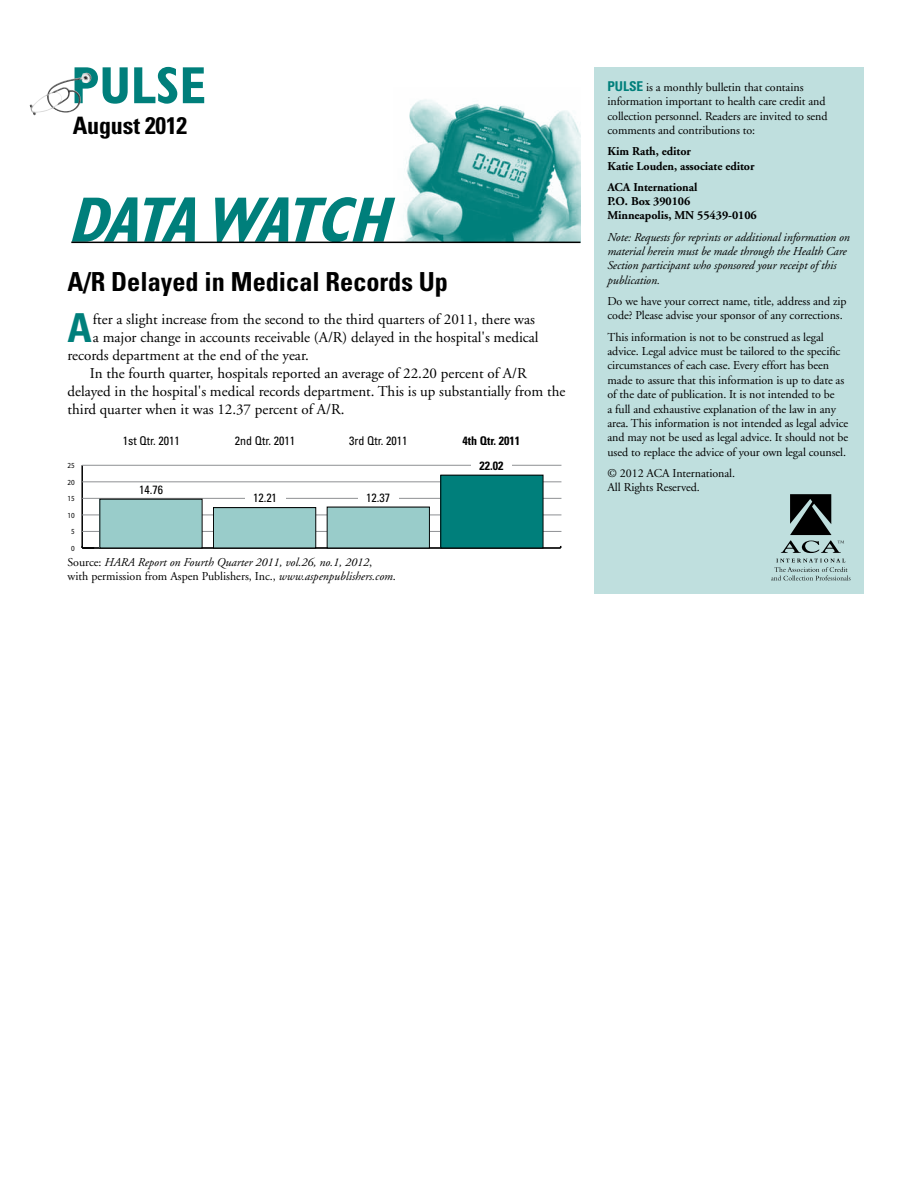
<style>
.page{position:relative;width:918px;height:1188px;background:#fff}
.page>*{position:absolute;margin:0;border:0;box-sizing:border-box;transform-origin:0 0}
.t1{font:italic 700 condensed 64.5px "Gill Sans";color:#007f7b}
.t2{font:700 condensed 52.5px "Gill Sans";color:#007f7b}
.t3{font:700 condensed 39.9px "Univers";color:#007f7b}
.t4{font:700 condensed 26.25px "Univers";color:#000}
.t5{font:700 condensed 24px "Univers";letter-spacing:-.005em;color:#000}
.t6{font:15px "Adobe Garamond";color:#000}
.t7{font:12px/14.4px "Adobe Garamond";letter-spacing:-.005em;color:#000}
.t8{font:italic 12px/14.4px "Adobe Garamond";letter-spacing:-.005em;color:#000}
.t9{font:700 12px/14.4px "Adobe Garamond";letter-spacing:-.005em;color:#000}
.t10{font:condensed 12px "Univers";color:#000}
.t11{font:700 condensed 12px "Univers";color:#000}
.t12{font:7.8px "Myriad Pro";color:#000;scale:.91 1}
.s1{font-style:normal}
.s2{font-family:"Univers";font-weight:700;font-stretch:condensed;font-size:13.5px;color:#007f7b}
</style>
<div class="page">
<img style="left:30px;top:73px;width:61px;height:42px">
<div style="left:594px;top:68px;width:270px;height:526px;background:#bfdfde"></div>
<svg style="left:781px;top:494px;width:63px;height:59px"></svg>
<svg style="left:771px;top:559px;width:79px;height:21px"></svg>
<img style="left:394px;top:99px;width:186px;height:143px">
<hr style="left:71px;top:242px;width:510px;height:1px;background:#000">
<hr style="left:82px;top:547px;width:479px;height:2px;background:#000">
<hr style="left:81px;top:465px;width:2px;height:83px;background:#000">
<hr style="left:82px;top:531px;width:479px;height:1px;background:#939598">
<hr style="left:82px;top:515px;width:479px;height:1px;background:#939598">
<hr style="left:82px;top:498px;width:479px;height:1px;background:#939598">
<hr style="left:82px;top:482px;width:479px;height:1px;background:#939598">
<hr style="left:82px;top:465px;width:479px;height:1px;background:#939598">
<div style="left:441px;top:475px;width:102px;height:73px;background:#007f7b"></div>
<div style="left:440px;top:475px;width:103px;height:73px;border:1px solid #000"></div>
<div style="left:327px;top:507px;width:102px;height:41px;background:#99ccca"></div>
<div style="left:213px;top:508px;width:103px;height:40px;background:#99ccca"></div>
<div style="left:213px;top:507px;width:103px;height:41px;border:1px solid #000"></div>
<div style="left:100px;top:499px;width:102px;height:49px;background:#99ccca"></div>
<div style="left:245px;top:492px;width:40px;height:12px;background:#fff"></div>
<div style="left:358px;top:492px;width:41px;height:12px;background:#fff"></div>
<div style="left:471px;top:460px;width:41px;height:11px;background:#fff"></div>
<h2 class="t2" style="left:71px;top:54px;width:137px">PULSE</h2>
<h3 class="t5" style="left:73px;top:110px;width:116px">August 2012</h3>
<h1 class="t1" style="left:68px;top:181px;width:342px">DATAWATCH</h1>
<h3 class="t4" style="left:68px;top:265px;width:382px">A/R Delayed in Medical Records U p</h3>
<h3 class="t3" style="left:68px;top:303px;width:26px">A</h3>
<p class="t6" style="left:93px;top:311px;width:444px">fter a slight increase from the second to the third quarters of 2011, there was</p>
<p class="t6" style="left:93px;top:329px;width:447px">a major change in accounts receivable (A/R) delayed in the hospital's medical</p>
<p class="t6" style="left:68px;top:347px;width:243px">records department at the end of the year.</p>
<p class="t6" style="left:90px;top:365px;width:438px">In the fourth quarter, hospitals reported an average of 22.20 percent of A/R</p>
<p class="t6" style="left:68px;top:383px;width:499px">delayed in the hospital's medical records department. This is up substantially from the</p>
<p class="t6" style="left:68px;top:401px;width:279px">third quarter when it was 12.37 percent of A/R.</p>
<p class="t12" style="left:67px;top:461px;width:9px">25</p>
<p class="t12" style="left:67px;top:477px;width:9px">20</p>
<p class="t12" style="left:67px;top:494px;width:9px">15</p>
<p class="t12" style="left:67px;top:510px;width:9px">10</p>
<p class="t12" style="left:71px;top:527px;width:5px">5</p>
<p class="t12" style="left:71px;top:543px;width:5px">0</p>
<p class="t10" style="left:123px;top:433px;width:59px">1st Qtr. 2011</p>
<p class="t10" style="left:235px;top:433px;width:62px">2nd Qtr. 2011</p>
<p class="t10" style="left:349px;top:433px;width:60px">3rd Qtr. 2011</p>
<p class="t11" style="left:463px;top:433px;width:59px">4th Qtr. 2011</p>
<p class="t10" style="left:139px;top:482px;width:25px">14.76</p>
<p class="t10" style="left:253px;top:490px;width:25px">12.21</p>
<p class="t10" style="left:366px;top:490px;width:25px">12.37</p>
<p class="t11" style="left:479px;top:458px;width:25px">22.02</p>
<p class="t8" style="left:68px;top:555px;width:330px"><span class="s1">Source:</span> HARA Report on Fourth Quarter 2011, vol.26, no.1, 2012<span class="s1">,<br>with permission from Aspen Publishers, Inc.,</span> www.aspenpublishers.com<span class="s1">.</span></p>
<p class="t7" style="left:608px;top:80px;width:222px"><span class="s2">PULSE</span> is a monthly bulletin that contains information important to health care credit and collection personnel. Readers are invited to send comments and contributions to:</p>
<p class="t9" style="left:608px;top:144px;width:149px">Kim Rath, editor<br>Katie Louden, associate editor</p>
<p class="t9" style="left:608px;top:180px;width:151px">ACA International<br>P.O. Box 390106<br>Minneapolis, MN 55439-0106</p>
<p class="t8" style="left:608px;top:230px;width:244px">Note: Requests for reprints or additional information on material herein must be made through the Health Care Section participant who sponsored your receipt of this publication.</p>
<p class="t7" style="left:608px;top:294px;width:241px">Do we have your correct name, title, address and zip code? Please advise your sponsor of any corrections.</p>
<p class="t7" style="left:608px;top:330px;width:242px">This information is not to be construed as legal advice. Legal advice must be tailored to the specific circumstances of each case. Every effort has been made to assure that this information is up to date as of the date of publication. It is not intended to be<br>a full and exhaustive explanation of the law in any area. This information is not intended as legal advice and may not be used as legal advice. It should not be used to replace the advice of your own legal counsel.</p>
<p class="t7" style="left:608px;top:466px;width:129px">© 2012 ACA International.<br>All Rights Reserved.</p>
</div>
